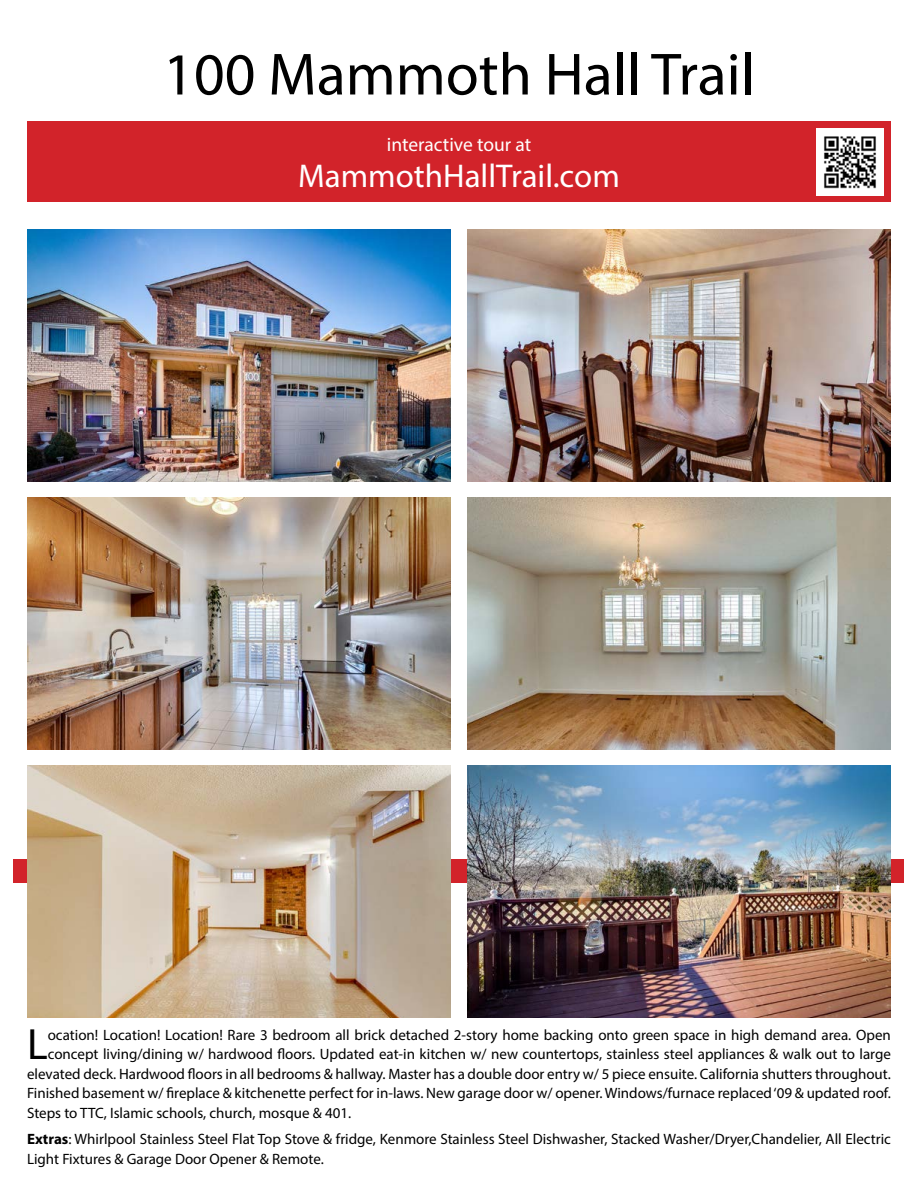
<style>
.page{position:relative;width:918px;height:1188px;background:#fff}
.page>*{position:absolute;margin:0;border:0;box-sizing:border-box;transform-origin:0 0}
.t1{font:60px "Myriad Pro";color:#000}
.t2{font:43.95px "Myriad Pro";color:#000}
.t3{font:33px "Myriad Pro";color:#fff}
.t4{font:19.5px "Myriad Pro";color:#fff}
.t5{font:15px/19.5px "Myriad Pro";color:#000}
.s1{font-weight:700}
</style>
<div class="page">
<div style="left:14px;top:860px;width:890px;height:23px;background:#d2232a"></div>
<div style="left:27px;top:122px;width:864px;height:80px;background:#d2232a"></div>
<img style="left:27px;top:229px;width:424px;height:252px">
<img style="left:27px;top:498px;width:424px;height:252px">
<img style="left:27px;top:766px;width:424px;height:252px">
<img style="left:467px;top:230px;width:424px;height:252px">
<img style="left:467px;top:498px;width:424px;height:252px">
<img style="left:467px;top:766px;width:424px;height:252px">
<img style="left:817px;top:128px;width:66px;height:68px">
<h1 class="t1" style="left:163px;top:37px;width:593px">100 Mammoth Hall Trail</h1>
<h3 class="t4" style="left:387px;top:133px;width:146px">interactive tour at</h3>
<h3 class="t3" style="left:298px;top:156px;width:323px">MammothHallTrail.com</h3>
<h2 class="t2" style="left:27px;top:1018px;width:22px">L</h2>
<p class="t5" style="left:48px;top:1025px;width:845px">ocation! Location! Location! Rare 3 bedroom all brick detached 2-story home backing onto green space in high demand area. Open</p>
<p class="t5" style="left:48px;top:1044px;width:845px">concept living/dining w/ hardwood floors. Updated eat-in kitchen w/ new countertops, stainless steel appliances &amp; walk out to large</p>
<p class="t5" style="left:27px;top:1064px;width:865px">elevated deck. Hardwood floors in all bedrooms &amp; hallway. Master has a double door entry w/ 5 piece ensuite. California shutters throughout.</p>
<p class="t5" style="left:27px;top:1083px;width:865px">Finished basement w/ fireplace &amp; kitchenette perfect for in-laws. New garage door w/ opener. Windows/furnace replaced ‘09 &amp; updated roof.</p>
<p class="t5" style="left:27px;top:1103px;width:326px">Steps to TTC, Islamic schools, church, mosque &amp; 401.</p>
<p class="t5" style="left:27px;top:1129px;width:865px"><span class="s1">Extras</span>: Whirlpool Stainless Steel Flat Top Stove &amp; fridge, Kenmore Stainless Steel Dishwasher, Stacked Washer/Dryer,Chandelier, All Electric<br>Light Fixtures &amp; Garage Door Opener &amp; Remote.</p>
</div>
